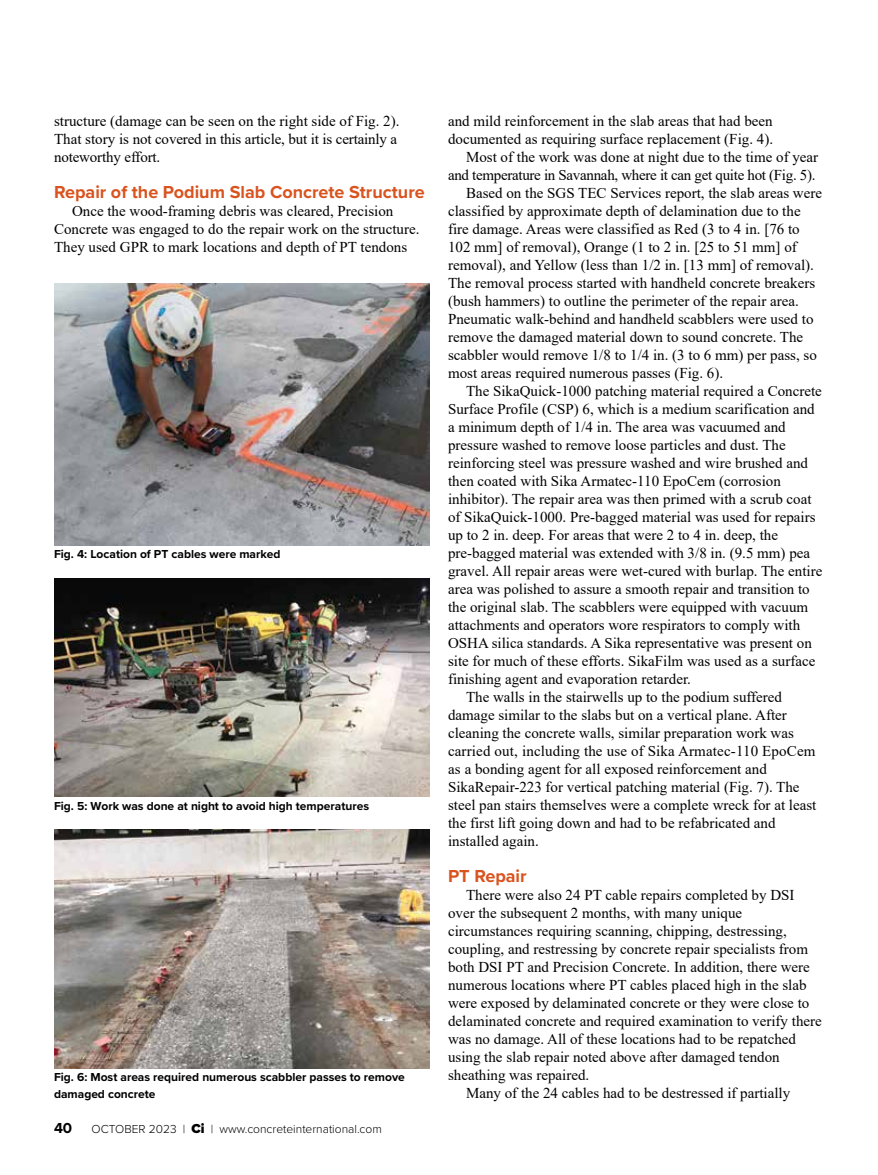
<style>
.page{position:relative;width:878px;height:1175px;background:#fff}
.page>*{position:absolute;margin:0;border:0;box-sizing:border-box;transform-origin:0 0}
.t1{font:700 18px "Proxima Nova";color:#d9531e}
.t2{font:15px/18px "Times New Roman";color:#000}
.t3{font:15px "Times New Roman";letter-spacing:-.02em;color:#000}
.t4{font:700 15px "Proxima Nova";color:#000}
.t5{font:700 12px/16.5px "Proxima Nova";color:#000}
.t6{font:300 12px "Proxima Nova";color:#000}
.s1{font-weight:900;font-size:13.5px}
</style>
<div class="page">
<img style="left:54px;top:578px;width:376px;height:219px">
<img style="left:54px;top:829px;width:376px;height:240px">
<img style="left:54px;top:283px;width:376px;height:262px">
<p class="t2" style="left:54px;top:111px;width:347px">structure (damage can be seen on the right side of Fig. 2).<br>That story is not covered in this article, but it is certainly a noteworthy effort.</p>
<p class="t1" style="left:54px;top:178px;width:372px">Repair of the Podium Slab Concrete Structure</p>
<p class="t2" style="left:54px;top:201px;width:367px;text-indent:18px">Once the wood-framing debris was cleared, Precision<br>Concrete was engaged to do the repair work on the structure.<br>They used GPR to mark locations and depth of PT tendons</p>
<p class="t5" style="left:54px;top:545px;width:228px">Fig. 4: Location of PT cables were marked</p>
<p class="t5" style="left:54px;top:797px;width:316px">Fig. 5: Work was done at night to avoid high temperatures</p>
<p class="t5" style="left:54px;top:1068px;width:352px">Fig. 6: Most areas required numerous scabbler passes to remove damaged concrete</p>
<p class="t4" style="left:54px;top:1116px;width:20px">40</p>
<p class="t6" style="left:91px;top:1119px;width:292px">OCTOBER 2023 | <span class="s1">Ci</span> | www.concreteinternational.com</p>
<p class="t2" style="left:448px;top:111px;width:326px">and mild reinforcement in the slab areas that had been</p>
<p class="t2" style="left:448px;top:129px;width:326px">documented as requiring surface replacement (Fig. 4).</p>
<p class="t2" style="left:466px;top:147px;width:354px">Most of the work was done at night due to the time of year</p>
<p class="t3" style="left:448px;top:164px;width:369px">and temperature in Savannah, where it can get quite hot (Fig. 5).</p>
<p class="t2" style="left:466px;top:183px;width:357px">Based on the SGS TEC Services report, the slab areas were</p>
<p class="t2" style="left:448px;top:201px;width:354px">classified by approximate depth of delamination due to the</p>
<p class="t2" style="left:448px;top:219px;width:353px">fire damage. Areas were classified as Red (3 to 4 in. [76 to</p>
<p class="t2" style="left:448px;top:237px;width:350px">102 mm] of removal), Orange (1 to 2 in. [25 to 51 mm] of</p>
<p class="t2" style="left:448px;top:255px;width:367px">removal), and Yellow (less than 1/2 in. [13 mm] of removal).</p>
<p class="t2" style="left:448px;top:273px;width:368px">The removal process started with handheld concrete breakers</p>
<p class="t2" style="left:448px;top:291px;width:352px">(bush hammers) to outline the perimeter of the repair area.</p>
<p class="t2" style="left:448px;top:309px;width:367px">Pneumatic walk-behind and handheld scabblers were used to</p>
<p class="t2" style="left:448px;top:327px;width:357px">remove the damaged material down to sound concrete. The</p>
<p class="t2" style="left:448px;top:345px;width:370px">scabbler would remove 1/8 to 1/4 in. (3 to 6 mm) per pass, so</p>
<p class="t2" style="left:448px;top:363px;width:276px">most areas required numerous passes (Fig. 6).</p>
<p class="t2" style="left:466px;top:381px;width:357px">The SikaQuick-1000 patching material required a Concrete</p>
<p class="t2" style="left:448px;top:399px;width:368px">Surface Profile (CSP) 6, which is a medium scarification and</p>
<p class="t2" style="left:448px;top:417px;width:339px">a minimum depth of 1/4 in. The area was vacuumed and</p>
<p class="t2" style="left:448px;top:435px;width:339px">pressure washed to remove loose particles and dust. The</p>
<p class="t2" style="left:448px;top:453px;width:361px">reinforcing steel was pressure washed and wire brushed and</p>
<p class="t2" style="left:448px;top:471px;width:334px">then coated with Sika Armatec-110 EpoCem (corrosion</p>
<p class="t2" style="left:448px;top:489px;width:365px">inhibitor). The repair area was then primed with a scrub coat</p>
<p class="t2" style="left:448px;top:507px;width:369px">of SikaQuick-1000. Pre-bagged material was used for repairs</p>
<p class="t2" style="left:448px;top:525px;width:331px">up to 2 in. deep. For areas that were 2 to 4 in. deep, the</p>
<p class="t2" style="left:448px;top:543px;width:364px">pre-bagged material was extended with 3/8 in. (9.5 mm) pea</p>
<p class="t2" style="left:448px;top:561px;width:376px">gravel. All repair areas were wet-cured with burlap. The entire</p>
<p class="t2" style="left:448px;top:579px;width:363px">area was polished to assure a smooth repair and transition to</p>
<p class="t2" style="left:448px;top:597px;width:362px">the original slab. The scabblers were equipped with vacuum</p>
<p class="t2" style="left:448px;top:615px;width:354px">attachments and operators wore respirators to comply with</p>
<p class="t2" style="left:448px;top:633px;width:365px">OSHA silica standards. A Sika representative was present on</p>
<p class="t2" style="left:448px;top:651px;width:369px">site for much of these efforts. SikaFilm was used as a surface</p>
<p class="t2" style="left:448px;top:669px;width:244px">finishing agent and evaporation retarder.</p>
<p class="t2" style="left:466px;top:687px;width:317px">The walls in the stairwells up to the podium suffered</p>
<p class="t2" style="left:448px;top:705px;width:340px">damage similar to the slabs but on a vertical plane. After</p>
<p class="t2" style="left:448px;top:723px;width:347px">cleaning the concrete walls, similar preparation work was</p>
<p class="t2" style="left:448px;top:741px;width:369px">carried out, including the use of Sika Armatec-110 EpoCem</p>
<p class="t2" style="left:448px;top:759px;width:320px">as a bonding agent for all exposed reinforcement and</p>
<p class="t2" style="left:448px;top:777px;width:353px">SikaRepair-223 for vertical patching material (Fig. 7). The</p>
<p class="t2" style="left:448px;top:795px;width:370px">steel pan stairs themselves were a complete wreck for at least</p>
<p class="t2" style="left:448px;top:813px;width:329px">the first lift going down and had to be refabricated and</p>
<p class="t2" style="left:448px;top:831px;width:92px">installed again.</p>
<p class="t1" style="left:448px;top:862px;width:80px">PT Repair</p>
<p class="t2" style="left:466px;top:885px;width:330px">There were also 24 PT cable repairs completed by DSI</p>
<p class="t2" style="left:448px;top:903px;width:296px">over the subsequent 2 months, with many unique</p>
<p class="t2" style="left:448px;top:921px;width:340px">circumstances requiring scanning, chipping, destressing,</p>
<p class="t2" style="left:448px;top:939px;width:361px">coupling, and restressing by concrete repair specialists from</p>
<p class="t2" style="left:448px;top:957px;width:363px">both DSI PT and Precision Concrete. In addition, there were</p>
<p class="t2" style="left:448px;top:975px;width:360px">numerous locations where PT cables placed high in the slab</p>
<p class="t2" style="left:448px;top:993px;width:363px">were exposed by delaminated concrete or they were close to</p>
<p class="t2" style="left:448px;top:1011px;width:375px">delaminated concrete and required examination to verify there</p>
<p class="t2" style="left:448px;top:1029px;width:349px">was no damage. All of these locations had to be repatched</p>
<p class="t2" style="left:448px;top:1047px;width:333px">using the slab repair noted above after damaged tendon</p>
<p class="t2" style="left:448px;top:1065px;width:143px">sheathing was repaired.</p>
<p class="t2" style="left:466px;top:1083px;width:326px">Many of the 24 cables had to be destressed if partially</p>
</div>
